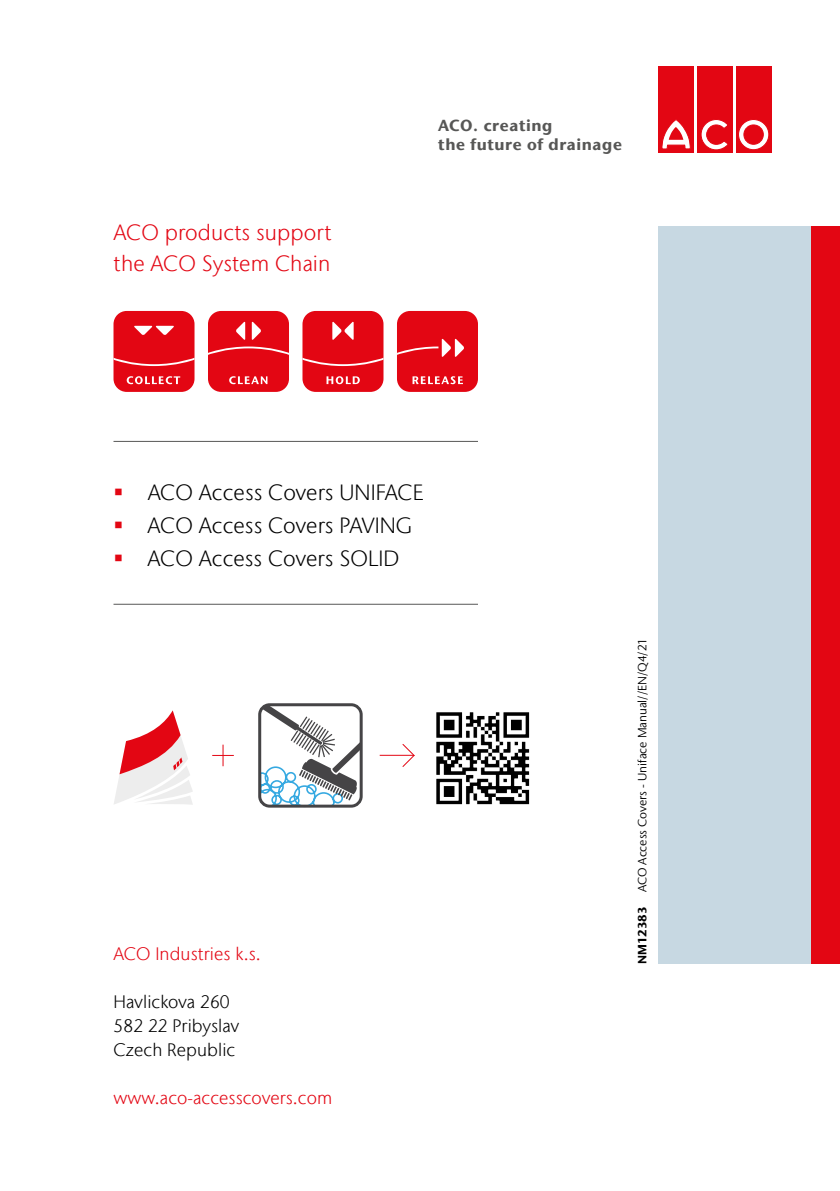
<style>
.page{position:relative;width:840px;height:1191px;background:#fff}
.page>*{position:absolute;margin:0;border:0;box-sizing:border-box;transform-origin:0 0}
.t1{font:300 22px/33px "Stone Sans IIITC Com";letter-spacing:.005em;color:#000}
.t2{font:300 22px/30.8px "Stone Sans IIITC Com";letter-spacing:.005em;color:#e30613}
.t3{font:300 18px "Stone Sans IIITC Com";letter-spacing:.005em;color:#e30613}
.t4{font:300 18px/24px "Stone Sans IIITC Com";letter-spacing:.005em;color:#000}
.t5{font:700 16px/19.4px "Stone Sans IIITC Com";letter-spacing:.04em;color:#575756}
.t6{font:12px "Stone Sans IIITC Pro";color:#000}
.s1{font-weight:700}
</style>
<div class="page">
<img style="left:436px;top:712px;width:94px;height:93px">
<svg style="left:262px;top:707px;width:101px;height:101px"></svg>
<div style="left:258px;top:703px;width:104px;height:104px;border:3px solid #454446;border-radius:10px"></div>
<hr style="left:379px;top:755px;width:34px;height:1px;background:#e30613">
<svg style="left:401px;top:744px;width:14px;height:23px"></svg>
<svg style="left:212px;top:744px;width:22px;height:22px"></svg>
<svg style="left:114px;top:710px;width:79px;height:94px"></svg>
<div style="left:658px;top:227px;width:181px;height:737px;background:#c7d8e2"></div>
<div style="left:811px;top:227px;width:28px;height:737px;background:#e30613"></div>
<div style="left:658px;top:67px;width:35px;height:86px;background:#e30613"></div>
<svg style="left:662px;top:119px;width:28px;height:30px"></svg>
<div style="left:696px;top:67px;width:36px;height:86px;background:#e30613"></div>
<svg style="left:701px;top:119px;width:27px;height:31px"></svg>
<div style="left:735px;top:67px;width:36px;height:86px;background:#e30613"></div>
<svg style="left:738px;top:119px;width:30px;height:31px"></svg>
<div style="left:738px;top:119px;width:30px;height:31px;border:1px solid #e30613;border-radius:50%"></div>
<div style="left:743px;top:125px;width:19px;height:19px;background:#e30613;border-radius:50%"></div>
<div style="left:743px;top:125px;width:20px;height:19px;border:1px solid #e30613;border-radius:50%"></div>
<div style="left:113px;top:311px;width:81px;height:81px;background:#e30613;border-radius:13px"></div>
<svg style="left:113px;top:326px;width:81px;height:58px"></svg>
<div style="left:208px;top:311px;width:81px;height:81px;background:#e30613;border-radius:13px"></div>
<svg style="left:208px;top:321px;width:81px;height:63px"></svg>
<div style="left:302px;top:311px;width:81px;height:81px;background:#e30613;border-radius:13px"></div>
<svg style="left:302px;top:321px;width:81px;height:63px"></svg>
<div style="left:397px;top:311px;width:80px;height:81px;background:#e30613;border-radius:13px"></div>
<svg style="left:397px;top:338px;width:67px;height:46px"></svg>
<hr style="left:113px;top:441px;width:364px;height:1px;background:#575756">
<hr style="left:113px;top:604px;width:364px;height:1px;background:#575756">
<p class="t2" style="left:114px;top:217px;width:219px">ACO products support the ACO System Chain</p>
<p class="t5" style="left:438px;top:115px;width:185px">ACO. creating<br>the future of drainage</p>
<p class="t1" style="left:147px;top:476px;width:277px">ACO Access Covers UNIFACE<br>ACO Access Covers PAVING<br>ACO Access Covers SOLID</p>
<p class="t3" style="left:113px;top:943px;width:149px">ACO Industries k.s.</p>
<p class="t4" style="left:113px;top:990px;width:127px">Havlickova 260<br>582 22 Pribyslav<br>Czech Republic</p>
<p class="t3" style="left:113px;top:1087px;width:220px">www.aco-accesscovers.com</p>
<p class="t6" style="left:634px;top:964px;width:328px;rotate:-90deg"><span class="s1">NM12383</span> ACO Access Covers - Uniface Manual//EN/Q4/21</p>
</div>
